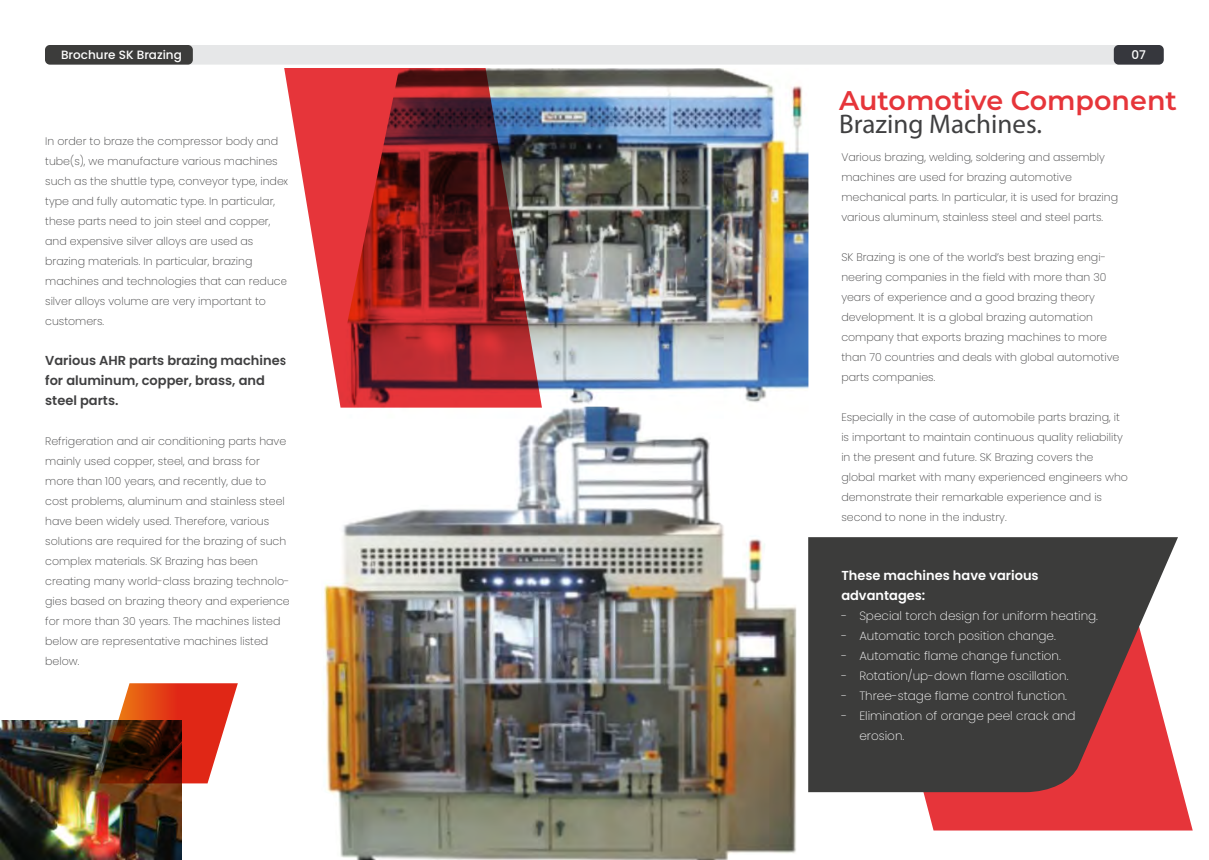
<style>
.page{position:relative;width:1209px;height:860px;background:#fff}
.page>*{position:absolute;margin:0;border:0;box-sizing:border-box;transform-origin:0 0}
.t1{font:600 27px "Montserrat";color:#e6353a}
.t2{font:27px "Myriad Pro";color:#404041}
.t3{font:600 13px/20px "Poppins";color:#404041}
.t4{font:600 13px/20px "Poppins";color:#fff}
.t5{font:200 12px/20px "Poppins";color:#fff}
.t6{font:500 12px "Poppins";color:#fff}
.t7{font:200 11px/20px "Poppins";color:#404041}
</style>
<div class="page">
<svg style="left:861px;top:775px;width:332px;height:55px;fill:#e6353a"></svg>
<div style="left:45px;top:45px;width:1119px;height:20px;background:#e6e7e8;border-radius:5px"></div>
<div style="left:1114px;top:45px;width:50px;height:20px;background:#36373d;border-radius:5px"></div>
<svg style="left:808px;top:537px;width:370px;height:255px;background:#574544"></svg>
<div style="left:45px;top:45px;width:148px;height:20px;background:#3c3c3b;border-radius:5px"></div>
<img style="left:0;top:720px;width:181px;height:140px">
<svg style="left:99px;top:683px;width:139px;height:100px"></svg>
<img style="left:542px;top:68px;width:266px;height:339px">
<img style="left:324px;top:407px;width:472px;height:453px">
<svg style="left:284px;top:68px;width:258px;height:340px;background:#a6474b"></svg>
<p class="t6" style="left:61px;top:47px;width:122px">Brochure SK Brazing</p>
<p class="t7" style="left:45px;top:131px;width:245px">In order to braze the compressor body and tube(s), we manufacture various machines such as the shuttle type, conveyor type, index type and fully automatic type. In particular, these parts need to join steel and copper, and expensive silver alloys are used as brazing materials. In particular, brazing machines and technologies that can reduce silver alloys volume are very important to customers.</p>
<p class="t3" style="left:45px;top:351px;width:243px">Various AHR parts brazing machines for aluminum, copper, brass, and steel parts.</p>
<p class="t7" style="left:45px;top:431px;width:246px">Refrigeration and air conditioning parts have mainly used copper, steel, and brass for more than 100 years, and recently, due to cost problems, aluminum and stainless steel have been widely used. Therefore, various solutions are required for the brazing of such complex materials. SK Brazing has been creating many world-class brazing technolo&shy;gies based on brazing theory and experience for more than 30 years. The machines listed below are representative machines listed below.</p>
<p class="t6" style="left:1131px;top:47px;width:16px">07</p>
<h1 class="t1" style="left:839px;top:81px;width:339px">Automotive Component</h1>
<h1 class="t2" style="left:839px;top:107px;width:204px">Brazing Machines.</h1>
<p class="t7" style="left:841px;top:147px;width:278px">Various brazing, welding, soldering and assembly machines are used for brazing automotive mechanical parts. In particular, it is used for brazing various aluminum, stainless steel and steel parts.</p>
<p class="t7" style="left:841px;top:247px;width:280px">SK Brazing is one of the world’s best brazing engi&shy;neering companies in the field with more than 30 years of experience and a good brazing theory development. It is a global brazing automation company that exports brazing machines to more than 70 countries and deals with global automotive parts companies.</p>
<p class="t7" style="left:841px;top:407px;width:288px">Especially in the case of automobile parts brazing, it is important to maintain continuous quality reliability in the present and future. SK Brazing covers the global market with many experienced engineers who demonstrate their remarkable experience and is second to none in the industry.</p>
<p class="t4" style="left:841px;top:565px;width:199px">These machines have various advantages:</p>
<p class="t5" style="left:841px;top:606px;width:258px">- Special torch design for uniform heating.</p>
<p class="t5" style="left:841px;top:626px;width:216px">- Automatic torch position change.</p>
<p class="t5" style="left:841px;top:646px;width:221px">- Automatic flame change function.</p>
<p class="t5" style="left:841px;top:666px;width:229px">- Rotation/up-down flame oscillation.</p>
<p class="t5" style="left:841px;top:686px;width:227px">- Three-stage flame control function.</p>
<p class="t5" style="left:859px;top:706px;width:218px;text-indent:-18px">- Elimination of orange peel crack and erosion.</p>
</div>
